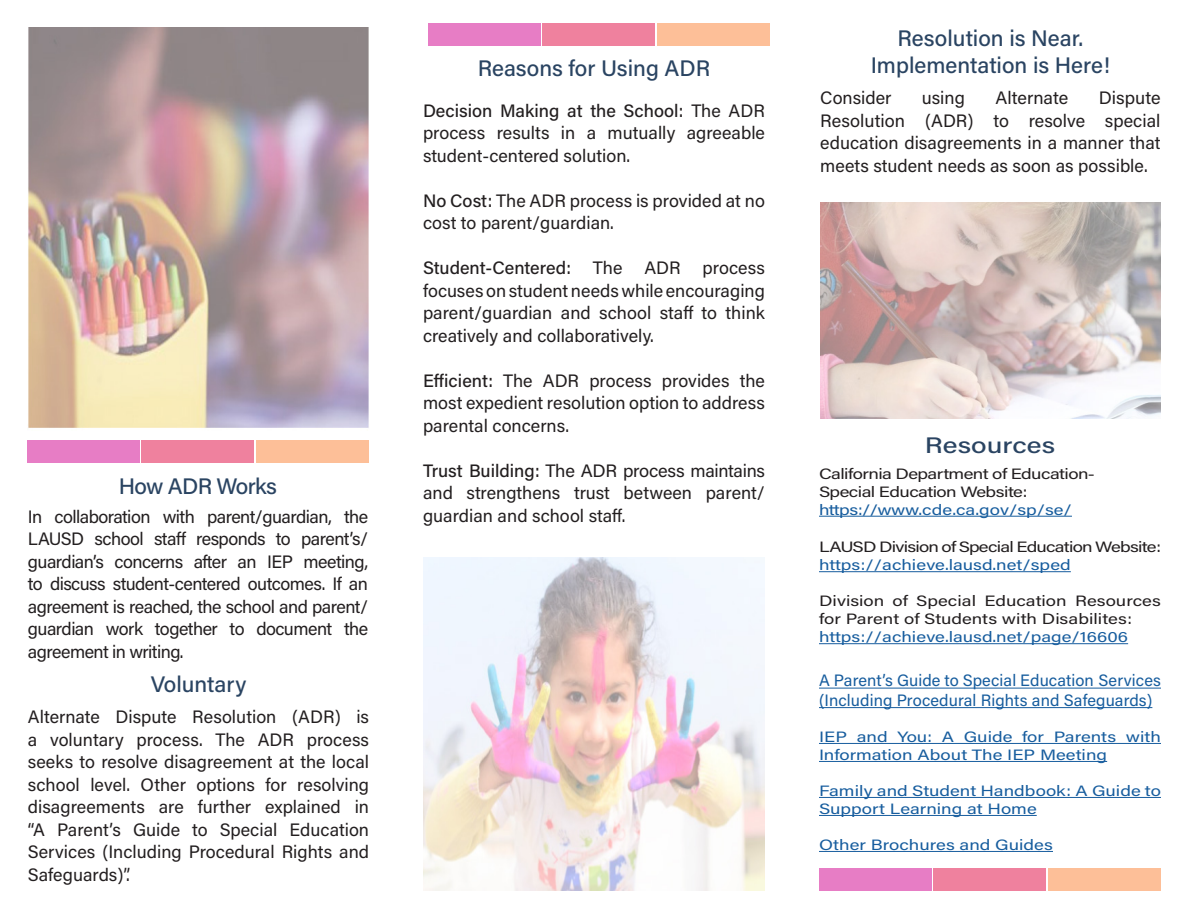
<style>
.page{position:relative;width:1188px;height:918px;background:#fff}
.page>*{position:absolute;margin:0;border:0;box-sizing:border-box;transform-origin:0 0}
.t1{font:22.5px "Acumin Variable Concept";letter-spacing:.025em;color:#2a4462}
.t2{font:22.5px "Acumin Variable Concept";letter-spacing:-.01em;color:#2a4462}
.t3{font:22.5px "Acumin Variable Concept";letter-spacing:.025em;color:#2a4462;scale:1.24 1}
.t4{font:18px/22.5px "Acumin Variable Concept";letter-spacing:.02em;color:#231f20;text-align:justify}
.t5{font:16.5px/19.5px "Acumin Variable Concept";letter-spacing:.025em;color:#175d9e}
.t6{font:15px/18px "Acumin Variable Concept";letter-spacing:.02em;color:#175d9e;scale:1.24 1}
.t7{font:15px "Acumin Variable Concept";letter-spacing:-.005em;color:#231f20;scale:1.24 1}
.t8{font:15px/18px "Acumin Variable Concept";letter-spacing:.02em;color:#231f20;scale:1.24 1}
</style>
<div class="page">
<hr style="left:819px;top:516px;width:253px;height:1px;background:#175d9e">
<hr style="left:819px;top:571px;width:252px;height:1px;background:#175d9e">
<hr style="left:819px;top:643px;width:309px;height:1px;background:#175d9e">
<hr style="left:819px;top:688px;width:342px;height:1px;background:#175d9e">
<hr style="left:819px;top:707px;width:333px;height:1px;background:#175d9e">
<hr style="left:819px;top:743px;width:342px;height:1px;background:#175d9e">
<hr style="left:819px;top:761px;width:288px;height:1px;background:#175d9e">
<hr style="left:819px;top:797px;width:342px;height:1px;background:#175d9e">
<hr style="left:819px;top:815px;width:218px;height:1px;background:#175d9e">
<hr style="left:819px;top:851px;width:234px;height:1px;background:#175d9e">
<img style="left:28px;top:27px;width:341px;height:401px">
<img style="left:423px;top:557px;width:342px;height:334px">
<img style="left:820px;top:202px;width:340px;height:216px">
<div style="left:428px;top:23px;width:112px;height:23px;background:#e77dc5"></div>
<div style="left:543px;top:23px;width:112px;height:23px;background:#ef819e"></div>
<div style="left:657px;top:23px;width:113px;height:23px;background:#fdbf98"></div>
<div style="left:27px;top:441px;width:113px;height:22px;background:#e77dc5"></div>
<div style="left:142px;top:441px;width:112px;height:22px;background:#ef819e"></div>
<div style="left:256px;top:441px;width:113px;height:22px;background:#fdbf98"></div>
<div style="left:819px;top:869px;width:113px;height:22px;background:#e77dc5"></div>
<div style="left:934px;top:869px;width:112px;height:22px;background:#ef819e"></div>
<div style="left:1048px;top:869px;width:113px;height:22px;background:#fdbf98"></div>
<p class="t2" style="left:119px;top:471px;width:159px">How ADR Works</p>
<p class="t4" style="left:28px;top:504px;width:341px">In collaboration with parent/guardian, the LAUSD school staff responds to parent’s/ guardian’s concerns after an IEP meeting, to discuss student-centered outcomes. If an agreement is reached, the school and parent/ guardian work together to document the agreement in writing.</p>
<p class="t1" style="left:151px;top:669px;width:96px">Voluntary</p>
<p class="t4" style="left:28px;top:705px;width:342px">Alternate Dispute Resolution (ADR) is a voluntary process. The ADR process seeks to resolve disagreement at the local school level. Other options for resolving disagreements are further explained in “A Parent’s Guide to Special Education Services (Including Procedural Rights and Safeguards)”.</p>
<p class="t1" style="left:478px;top:53px;width:234px">Reasons for Using ADR</p>
<p class="t4" style="left:423px;top:99px;width:343px">Decision Making at the School: The ADR process results in a mutually agreeable student-centered solution.</p>
<p class="t4" style="left:423px;top:189px;width:343px">No Cost: The ADR process is provided at no cost to parent/guardian.</p>
<p class="t4" style="left:423px;top:256px;width:343px">Student-Centered: The ADR process focuses on student needs while encouraging parent/guardian and school staff to think creatively and collaboratively.</p>
<p class="t4" style="left:423px;top:369px;width:343px">Efficient: The ADR process provides the most expedient resolution option to address parental concerns.</p>
<p class="t4" style="left:423px;top:459px;width:343px">Trust Building: The ADR process maintains and strengthens trust between parent/ guardian and school staff.</p>
<p class="t1" style="left:897px;top:22px;width:187px">Resolution is Near.</p>
<p class="t1" style="left:871px;top:49px;width:240px">Implementation is Here!</p>
<p class="t4" style="left:820px;top:86px;width:72px">Consider</p>
<p class="t4" style="left:922px;top:86px;width:44px">using</p>
<p class="t4" style="left:996px;top:86px;width:74px">Alternate</p>
<p class="t4" style="left:820px;top:86px;width:341px;text-indent:278px">Dispute Resolution (ADR) to resolve special education disagreements in a manner that meets student needs as soon as possible.</p>
<p class="t3" style="left:925px;top:430px;width:106px">Resources</p>
<p class="t7" style="left:819px;top:463px;width:224px">California Department of Education-</p>
<p class="t7" style="left:819px;top:481px;width:169px">Special Education Website:</p>
<p class="t6" style="left:819px;top:500px;width:205px">https://www.cde.ca.gov/sp/se/</p>
<p class="t7" style="left:819px;top:537px;width:277px">LAUSD Division of Special Education Website:</p>
<p class="t6" style="left:819px;top:555px;width:204px">https://achieve.lausd.net/sped</p>
<p class="t8" style="left:819px;top:591px;width:277px">Division of Special Education Resources for Parent of Students with Disabilites:</p>
<p class="t6" style="left:819px;top:627px;width:251px">https://achieve.lausd.net/page/16606</p>
<p class="t5" style="left:819px;top:670px;width:343px">A Parent’s Guide to Special Education Services (Including Procedural Rights and Safeguards)</p>
<p class="t6" style="left:819px;top:727px;width:277px">IEP and You: A Guide for Parents with<br>Information About The IEP Meeting</p>
<p class="t6" style="left:819px;top:781px;width:277px">Family and Student Handbook: A Guide to<br>Support Learning at Home</p>
<p class="t6" style="left:819px;top:835px;width:190px">Other Brochures and Guides</p>
</div>
